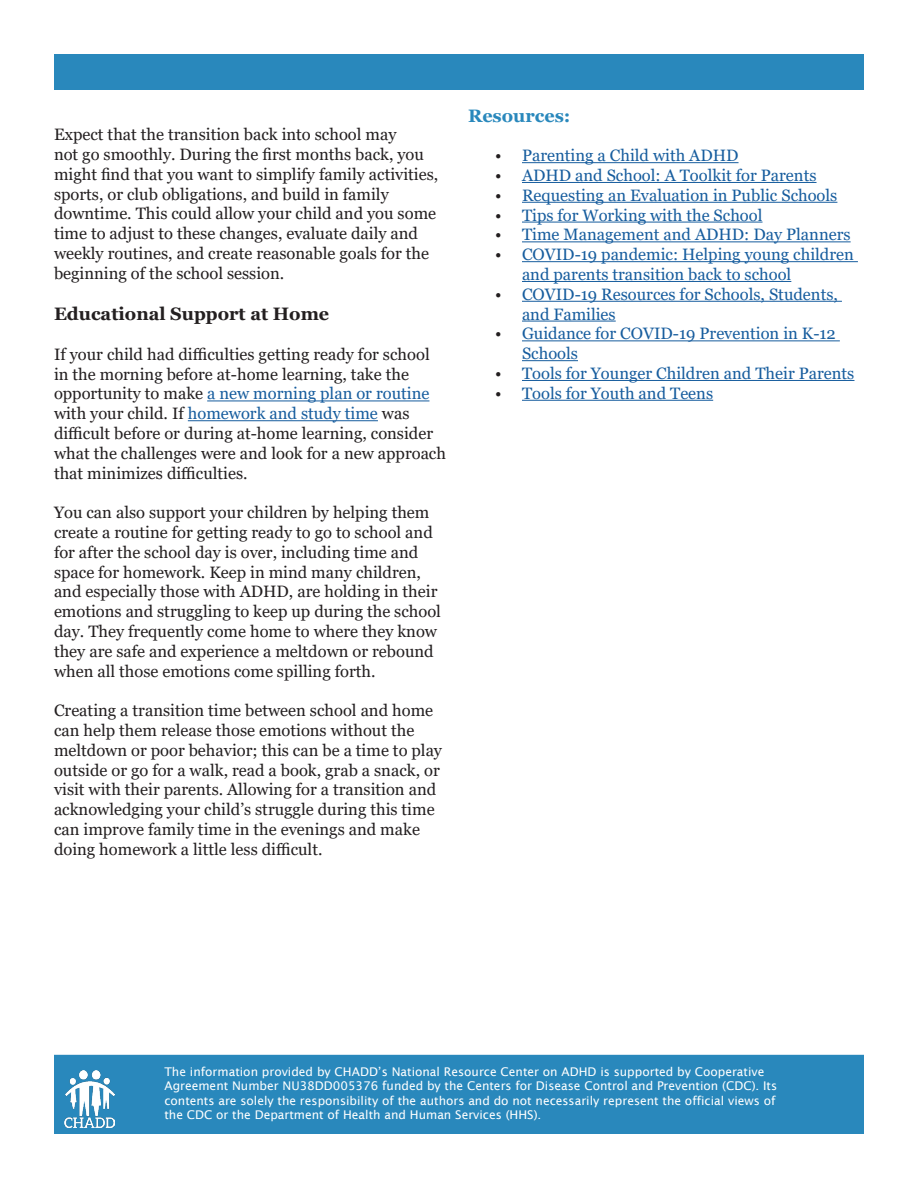
<style>
.page{position:relative;width:918px;height:1188px;background:#fff}
.page>*{position:absolute;margin:0;border:0;box-sizing:border-box;transform-origin:0 0}
.t1{font:700 18px "Georgia";color:#231f20}
.t2{font:700 18px "Georgia";color:#2988bc}
.t3{font:16.5px/19.8px "Georgia";color:#231f20}
.t4{font:16.5px/19.8px "Georgia";color:#175d9e}
.t5{font:12px/14.4px "Lucida Sans";color:#fff}
.s1{color:#175d9e}
.s2{color:#231f20}
</style>
<div class="page">
<div style="left:55px;top:1056px;width:808px;height:77px;background:#2988bc"></div>
<img style="left:65px;top:1070px;width:49px;height:58px">
<div style="left:54px;top:1055px;width:810px;height:79px;border:2px solid #2988bc"></div>
<div style="left:54px;top:54px;width:810px;height:36px;background:#2988bc"></div>
<hr style="left:207px;top:401px;width:222px;height:1px;background:#175d9e">
<hr style="left:188px;top:420px;width:190px;height:1px;background:#175d9e">
<hr style="left:522px;top:162px;width:217px;height:1px;background:#175d9e">
<hr style="left:522px;top:182px;width:295px;height:1px;background:#175d9e">
<hr style="left:522px;top:202px;width:315px;height:1px;background:#175d9e">
<hr style="left:522px;top:222px;width:241px;height:1px;background:#175d9e">
<hr style="left:522px;top:241px;width:329px;height:1px;background:#175d9e">
<hr style="left:522px;top:261px;width:336px;height:1px;background:#175d9e">
<hr style="left:522px;top:281px;width:269px;height:1px;background:#175d9e">
<hr style="left:522px;top:301px;width:320px;height:1px;background:#175d9e">
<hr style="left:522px;top:321px;width:94px;height:1px;background:#175d9e">
<hr style="left:522px;top:340px;width:318px;height:1px;background:#175d9e">
<hr style="left:522px;top:360px;width:56px;height:1px;background:#175d9e">
<hr style="left:522px;top:380px;width:332px;height:1px;background:#175d9e">
<hr style="left:522px;top:400px;width:191px;height:1px;background:#175d9e">
<p class="t3" style="left:54px;top:125px;width:386px">Expect that the transition back into school may<br>not go smoothly. During the first months back, you might find that you want to simplify family activities, sports, or club obligations, and build in family downtime. This could allow your child and you some time to adjust to these changes, evaluate daily and weekly routines, and create reasonable goals for the beginning of the school session.</p>
<p class="t1" style="left:54px;top:302px;width:277px">Educational Support at Home</p>
<p class="t3" style="left:54px;top:345px;width:394px">If your child had difficulties getting ready for school in the morning before at-home learning, take the opportunity to make <span class="s1">a new morning plan or routine </span>with your child. If <span class="s1">homework and study time</span> was difficult before or during at-home learning, consider what the challenges were and look for a new approach that minimizes difficulties.</p>
<p class="t3" style="left:54px;top:503px;width:389px">You can also support your children by helping them create a routine for getting ready to go to school and for after the school day is over, including time and space for homework. Keep in mind many children, and especially those with ADHD, are holding in their emotions and struggling to keep up during the school day. They frequently come home to where they know they are safe and experience a meltdown or rebound when all those emotions come spilling forth.</p>
<p class="t3" style="left:54px;top:701px;width:390px">Creating a transition time between school and home can help them release those emotions without the meltdown or poor behavior; this can be a time to play outside or go for a walk, read a book, grab a snack, or visit with their parents. Allowing for a transition and acknowledging your child’s struggle during this time can improve family time in the evenings and make doing homework a little less difficult.</p>
<p class="t2" style="left:468px;top:104px;width:104px">Resources:</p>
<p class="t4" style="left:495px;top:146px;width:245px"><span class="s2">•</span> Parenting a Child with ADHD</p>
<p class="t4" style="left:495px;top:166px;width:323px"><span class="s2">•</span> ADHD and School: A Toolkit for Parents</p>
<p class="t4" style="left:495px;top:186px;width:344px"><span class="s2">•</span> Requesting an Evaluation in Public Schools</p>
<p class="t4" style="left:495px;top:205px;width:269px"><span class="s2">•</span> Tips for Working with the School</p>
<p class="t4" style="left:495px;top:225px;width:357px"><span class="s2">•</span> Time Management and ADHD: Day Planners</p>
<p class="t4" style="left:522px;top:245px;width:333px;text-indent:-27px"><span class="s2">•</span> COVID-19 pandemic: Helping young children and parents transition back to school</p>
<p class="t4" style="left:522px;top:285px;width:317px;text-indent:-27px"><span class="s2">•</span> COVID-19 Resources for Schools, Students, and Families</p>
<p class="t4" style="left:522px;top:324px;width:315px;text-indent:-27px"><span class="s2">•</span> Guidance for COVID-19 Prevention in K-12<br>Schools</p>
<p class="t4" style="left:495px;top:364px;width:361px"><span class="s2">•</span> Tools for Younger Children and Their Parents</p>
<p class="t4" style="left:495px;top:384px;width:220px"><span class="s2">•</span> Tools for Youth and Teens</p>
<p class="t5" style="left:164px;top:1064px;width:614px">The information provided by CHADD’s National Resource Center on ADHD is supported by Cooperative Agreement Number NU38DD005376 funded by the Centers for Disease Control and Prevention (CDC). Its contents are solely the responsibility of the authors and do not necessarily represent the official views of the CDC or the Department of Health and Human Services (HHS).</p>
</div>
